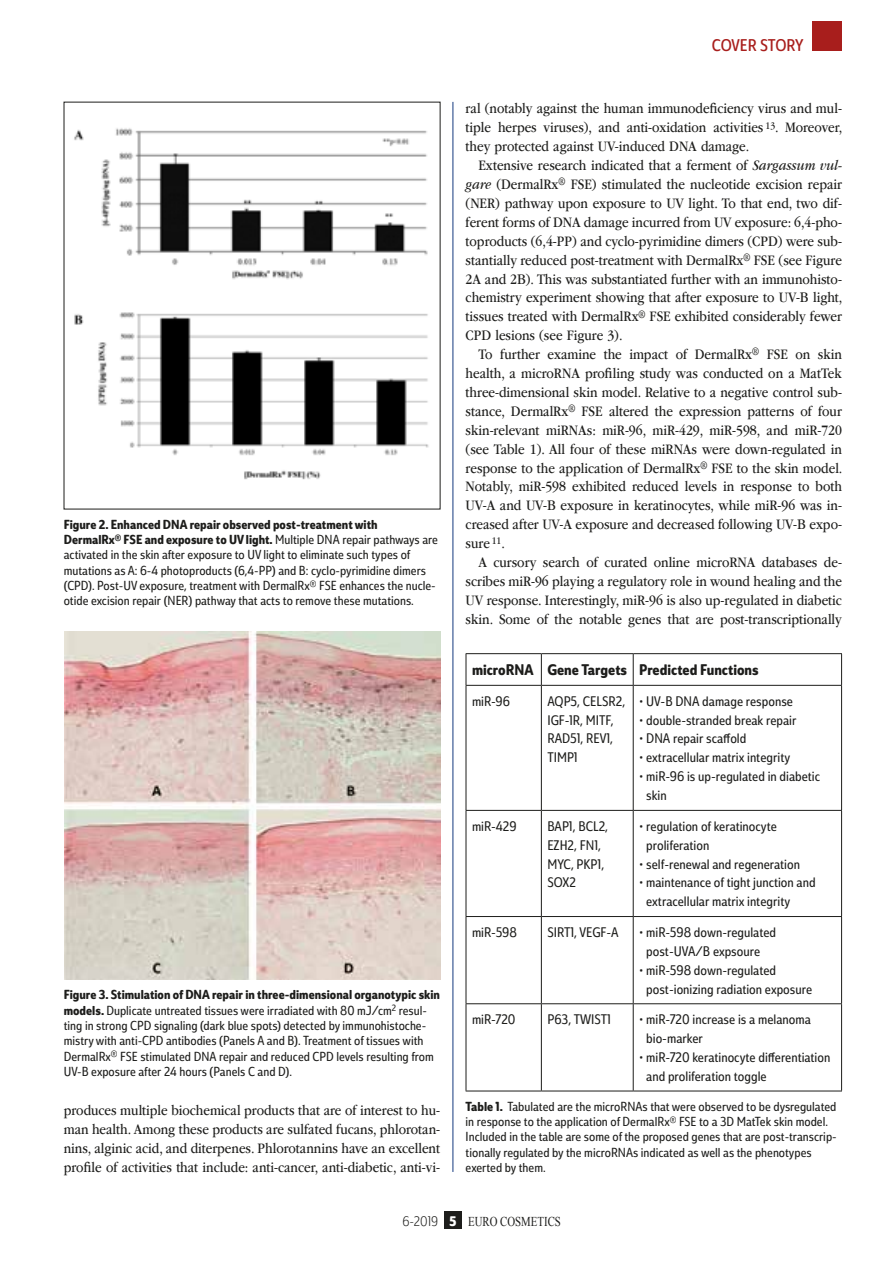
<style>
.page{position:relative;width:893px;height:1263px;background:#fff}
.page>*{position:absolute;margin:0;border:0;box-sizing:border-box;transform-origin:0 0}
.t1{font:16.5px "Solitas Con Reg";letter-spacing:-.01em;color:#a81e1c}
.t2{font:15px/18.9px "ITC Garamond Std";color:#1d1d1b;text-align:justify;scale:.86 1}
.t3{font:15px "Solitas Con Dem";color:#1d1d1b}
.t4{font:13.5px/18.9px "Solitas Con Boo";color:#1d1d1b}
.t5{font:13.5px "Times New Roman";color:#1d1d1b;scale:.8 1}
.t6{font:12.75px/15.3px "Solitas Con Boo";color:#1d1d1b}
.t7{font:12.75px/15.3px "Solitas Con Dem";color:#1d1d1b}
.s1{font-family:"Solitas Con Boo"}
.s2{font-family:"Solitas Con Dem"}
.s3{font-style:italic}
.s4{font-family:"Solitas Con Lig"}
.s5{font-family:"Solitas Con Bol";color:#fff}
</style>
<div class="page">
<div style="left:444px;top:1212px;width:17px;height:17px;background:#1d1d1b"></div>
<div style="left:812px;top:21px;width:30px;height:30px;background:#a81e1c"></div>
<hr style="left:453px;top:102px;width:1px;height:1070px;background:#14387f">
<img style="left:74px;top:128px;width:355px;height:352px">
<img style="left:64px;top:631px;width:376px;height:349px">
<hr style="left:466px;top:653px;width:75px;height:1px;background:#1d1d1b">
<hr style="left:466px;top:654px;width:1px;height:31px;background:#1d1d1b">
<hr style="left:541px;top:653px;width:92px;height:1px;background:#1d1d1b">
<hr style="left:541px;top:654px;width:1px;height:31px;background:#1d1d1b">
<hr style="left:633px;top:653px;width:209px;height:1px;background:#1d1d1b">
<hr style="left:633px;top:654px;width:1px;height:31px;background:#1d1d1b">
<hr style="left:841px;top:654px;width:1px;height:31px;background:#1d1d1b">
<hr style="left:466px;top:685px;width:75px;height:1px;background:#1d1d1b">
<hr style="left:466px;top:686px;width:1px;height:124px;background:#1d1d1b">
<hr style="left:541px;top:685px;width:92px;height:1px;background:#1d1d1b">
<hr style="left:541px;top:686px;width:1px;height:124px;background:#1d1d1b">
<hr style="left:633px;top:685px;width:209px;height:1px;background:#1d1d1b">
<hr style="left:633px;top:686px;width:1px;height:124px;background:#1d1d1b">
<hr style="left:841px;top:686px;width:1px;height:124px;background:#1d1d1b">
<hr style="left:466px;top:810px;width:75px;height:1px;background:#1d1d1b">
<hr style="left:466px;top:811px;width:1px;height:105px;background:#1d1d1b">
<hr style="left:541px;top:810px;width:92px;height:1px;background:#1d1d1b">
<hr style="left:541px;top:811px;width:1px;height:105px;background:#1d1d1b">
<hr style="left:633px;top:810px;width:209px;height:1px;background:#1d1d1b">
<hr style="left:633px;top:811px;width:1px;height:105px;background:#1d1d1b">
<hr style="left:841px;top:811px;width:1px;height:105px;background:#1d1d1b">
<hr style="left:466px;top:916px;width:75px;height:1px;background:#1d1d1b">
<hr style="left:466px;top:917px;width:1px;height:86px;background:#1d1d1b">
<hr style="left:541px;top:916px;width:92px;height:1px;background:#1d1d1b">
<hr style="left:541px;top:917px;width:1px;height:86px;background:#1d1d1b">
<hr style="left:633px;top:916px;width:209px;height:1px;background:#1d1d1b">
<hr style="left:633px;top:917px;width:1px;height:86px;background:#1d1d1b">
<hr style="left:841px;top:917px;width:1px;height:86px;background:#1d1d1b">
<hr style="left:466px;top:1003px;width:75px;height:1px;background:#1d1d1b">
<hr style="left:466px;top:1004px;width:1px;height:87px;background:#1d1d1b">
<hr style="left:541px;top:1003px;width:92px;height:1px;background:#1d1d1b">
<hr style="left:541px;top:1004px;width:1px;height:87px;background:#1d1d1b">
<hr style="left:633px;top:1003px;width:209px;height:1px;background:#1d1d1b">
<hr style="left:633px;top:1004px;width:1px;height:87px;background:#1d1d1b">
<hr style="left:841px;top:1004px;width:1px;height:87px;background:#1d1d1b">
<hr style="left:466px;top:1091px;width:75px;height:1px;background:#1d1d1b">
<hr style="left:541px;top:1091px;width:92px;height:1px;background:#1d1d1b">
<hr style="left:633px;top:1091px;width:209px;height:1px;background:#1d1d1b">
<p class="t7" style="left:64px;top:517px;width:376px">Figure 2. Enhanced DNA repair observed post-treatment with<br>DermalRx<sup>®</sup> FSE and exposure to UV light. <span class="s1">Multiple DNA repair pathways are</span></p>
<p class="t6" style="left:64px;top:547px;width:374px">activated in the skin after exposure to UV light to eliminate such types of mutations as A: 6-4 photoproducts (6,4-PP) and B: cyclo-pyrimidine dimers (CPD). Post-UV exposure, treatment with DermalRx<sup>®</sup> FSE enhances the nucle&shy;otide excision repair (NER) pathway that acts to remove these mutations.</p>
<p class="t7" style="left:64px;top:987px;width:378px">Figure 3. Stimulation of DNA repair in three-dimensional organotypic skin</p>
<p class="t6" style="left:64px;top:1003px;width:372px"><span class="s2">models.</span> Duplicate untreated tissues were irradiated with 80 mJ/cm<sup>2</sup> resul&shy;ting in strong CPD signaling (dark blue spots) detected by immunohistoche&shy;mistry with anti-CPD antibodies (Panels A and B). Treatment of tissues with DermalRx<sup>®</sup> FSE stimulated DNA repair and reduced CPD levels resulting from UV-B exposure after 24 hours (Panels C and D).</p>
<p class="t2" style="left:64px;top:1101px;width:439px">produces multiple biochemical products that are of interest to hu&shy;man health. Among these products are sulfated fucans, phlorotan&shy;nins, alginic acid, and diterpenes. Phlorotannins have an excellent profile of activities that include: anti-cancer, anti-diabetic, anti-vi-</p>
<p class="t1" style="left:712px;top:35px;width:93px">COVER STORY</p>
<p class="t2" style="left:466px;top:99px;width:440px">ral (notably against the human immunodeficiency virus and mul&shy;tiple herpes viruses), and anti-oxidation activities <sup>13</sup>. Moreover, they protected against UV-induced DNA damage.</p>
<p class="t2" style="left:466px;top:156px;width:440px;text-indent:13px">Extensive research indicated that a ferment of <span class="s3">Sargassum vul&shy;gare</span> (DermalRx<sup>®</sup> FSE) stimulated the nucleotide excision repair (NER) pathway upon exposure to UV light. To that end, two dif&shy;ferent forms of DNA damage incurred from UV exposure: 6,4-pho&shy;toproducts (6,4-PP) and cyclo-pyrimidine dimers (CPD) were sub&shy;stantially reduced post-treatment with DermalRx<sup>®</sup> FSE (see Figure 2A and 2B). This was substantiated further with an immunohisto&shy;chemistry experiment showing that after exposure to UV-B light, tissues treated with DermalRx<sup>®</sup> FSE exhibited considerably fewer CPD lesions (see Figure 3).</p>
<p class="t2" style="left:466px;top:345px;width:440px;text-indent:13px">To further examine the impact of DermalRx<sup>®</sup> FSE on skin health, a microRNA profiling study was conducted on a MatTek three-dimensional skin model. Relative to a negative control sub&shy;stance, DermalRx<sup>®</sup> FSE altered the expression patterns of four skin-relevant miRNAs: miR-96, miR-429, miR-598, and miR-720 (see Table 1). All four of these miRNAs were down-regulated in response to the application of DermalRx<sup>®</sup> FSE to the skin model.<br>Notably, miR-598 exhibited reduced levels in response to both UV-A and UV-B exposure in keratinocytes, while miR-96 was in&shy;creased after UV-A exposure and decreased following UV-B expo&shy;sure <sup>11</sup>.</p>
<p class="t2" style="left:466px;top:553px;width:439px;text-indent:13px">A cursory search of curated online microRNA databases de&shy;scribes miR-96 playing a regulatory role in wound healing and the UV response. Interestingly, miR-96 is also up-regulated in diabetic skin. Some of the notable genes that are post-transcriptionally</p>
<p class="t3" style="left:472px;top:660px;width:288px">microRNA Gene Targets Predicted Functions</p>
<p class="t4" style="left:472px;top:692px;width:40px">miR-96</p>
<p class="t4" style="left:547px;top:692px;width:79px">AQP5, CELSR2,<br>IGF-1R, MITF,<br>RAD51, REV1,<br>TIMP1</p>
<p class="t4" style="left:639px;top:692px;width:155px">• UV-B DNA damage response</p>
<p class="t4" style="left:639px;top:711px;width:159px">• double-stranded break repair</p>
<p class="t4" style="left:639px;top:730px;width:109px">• DNA repair scaffold</p>
<p class="t4" style="left:639px;top:748px;width:152px">• extracellular matrix integrity</p>
<p class="t4" style="left:646px;top:767px;width:175px;text-indent:-7px">• miR-96 is up-regulated in diabetic skin</p>
<p class="t4" style="left:472px;top:817px;width:46px">miR-429</p>
<p class="t4" style="left:547px;top:817px;width:62px">BAP1, BCL2,<br>EZH2, FN1,<br>MYC, PKP1,<br>SOX2</p>
<p class="t4" style="left:646px;top:817px;width:132px;text-indent:-7px">• regulation of keratinocyte proliferation</p>
<p class="t4" style="left:639px;top:855px;width:162px">• self-renewal and regeneration</p>
<p class="t4" style="left:646px;top:874px;width:171px;text-indent:-7px">• maintenance of tight junction and extracellular matrix integrity</p>
<p class="t4" style="left:472px;top:923px;width:46px">miR-598</p>
<p class="t4" style="left:547px;top:923px;width:73px">SIRT1, VEGF-A</p>
<p class="t4" style="left:646px;top:923px;width:131px;text-indent:-7px">• miR-598 down-regulated post-UVA/B expsoure</p>
<p class="t4" style="left:646px;top:961px;width:167px;text-indent:-7px">• miR-598 down-regulated post-ionizing radiation exposure</p>
<p class="t4" style="left:472px;top:1010px;width:45px">miR-720</p>
<p class="t4" style="left:547px;top:1010px;width:65px">P63, TWIST1</p>
<p class="t4" style="left:646px;top:1010px;width:166px;text-indent:-7px">• miR-720 increase is a melanoma bio-marker</p>
<p class="t4" style="left:646px;top:1048px;width:186px;text-indent:-7px">• miR-720 keratinocyte differentiation and proliferation toggle</p>
<p class="t6" style="left:466px;top:1099px;width:373px"><span class="s2">Table 1.</span> Tabulated are the microRNAs that were observed to be dysregulated in response to the application of DermalRx<sup>®</sup> FSE to a 3D MatTek skin model.<br>Included in the table are some of the proposed genes that are post-transcrip&shy;tionally regulated by the microRNAs indicated as well as the phenotypes exerted by them.</p>
<p class="t5" style="left:402px;top:1212px;width:200px"><span class="s4">6-2019</span> <span class="s5">5</span> EURO COSMETICS</p>
</div>
